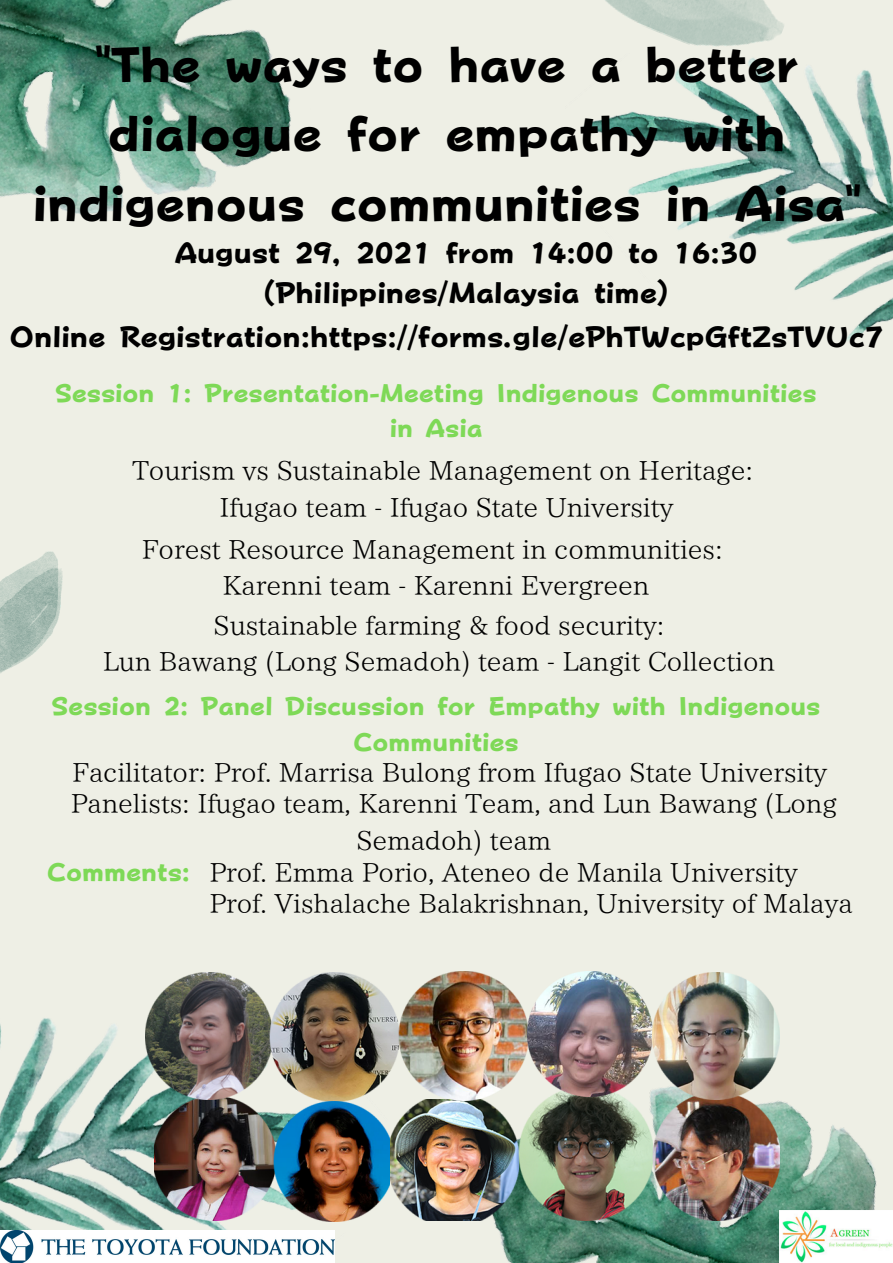
<style>
.page{position:relative;width:893px;height:1263px;background:#eeefe5}
.page>*{position:absolute;margin:0;border:0;box-sizing:border-box;transform-origin:0 0}
.t1{font:49.5px/69.2px "TEST Pop Happiness EB";color:#000;text-align:center}
.t2{font:29.25px/40.5px "TEST Pop Happiness EB";color:#000;text-align:center}
.t3{font:26.25px/36.6px "IP Aex Mincho";color:#000;text-align:center}
.t4{font:25.5px/35.5px "TEST Pop Happiness EB";color:#7ed957;text-align:center}
</style>
<div class="page">
<img style="left:581px;top:66px;width:312px;height:275px">
<img style="left:0;top:551px;width:62px;height:122px">
<img style="left:581px;top:0;width:223px;height:75px">
<img style="left:0;top:972px;width:335px;height:291px">
<img style="left:0;top:0;width:291px;height:215px">
<img style="left:423px;top:1101px;width:470px;height:162px">
<img style="left:779px;top:1211px;width:114px;height:52px">
<img style="left:155px;top:1099px;width:118px;height:121px">
<img style="left:146px;top:973px;width:124px;height:126px">
<img style="left:270px;top:972px;width:257px;height:129px">
<img style="left:389px;top:1099px;width:129px;height:121px">
<img style="left:273px;top:1101px;width:116px;height:121px">
<img style="left:518px;top:1086px;width:134px;height:134px">
<img style="left:527px;top:972px;width:125px;height:125px">
<img style="left:0;top:1230px;width:334px;height:33px">
<img style="left:652px;top:1100px;width:128px;height:120px">
<img style="left:652px;top:972px;width:128px;height:128px">
<p class="t1" style="left:33px;top:29px;width:829px">"The ways to have a better dialogue for empathy with indigenous communities in Aisa"</p>
<p class="t2" style="left:175px;top:231px;width:584px">August 29, 2021 from 14:00 to 16:30 (Philippines/Malaysia time)</p>
<p class="t2" style="left:9px;top:316px;width:875px">Online Registration:https://forms.gle/ePhTWcpGftZsTVUc7</p>
<p class="t4" style="left:55px;top:374px;width:763px">Session 1: Presentation-Meeting Indigenous Communities</p>
<p class="t4" style="left:390px;top:410px;width:94px">in Asia</p>
<p class="t3" style="left:133px;top:452px;width:622px">Tourism vs Sustainable Management on Heritage:</p>
<p class="t3" style="left:220px;top:488px;width:455px">Ifugao team - Ifugao State University</p>
<p class="t3" style="left:142px;top:530px;width:582px">Forest Resource Management in communities:</p>
<p class="t3" style="left:223px;top:567px;width:428px">Karenni team - Karenni Evergreen</p>
<p class="t3" style="left:214px;top:606px;width:452px">Sustainable farming &amp; food security:</p>
<p class="t3" style="left:103px;top:643px;width:674px">Lun Bawang (Long Semadoh) team - Langit Collection</p>
<p class="t4" style="left:52px;top:688px;width:770px">Session 2: Panel Discussion for Empathy with Indigenous<br>Communities</p>
<p class="t3" style="left:72px;top:754px;width:756px">Facilitator: Prof. Marrisa Bulong from Ifugao State University</p>
<p class="t3" style="left:71px;top:785px;width:767px">Panelists: Ifugao team, Karenni Team, and Lun Bawang (Long<br>Semadoh) team</p>
<p class="t4" style="left:47px;top:854px;width:144px">Comments:</p>
<p class="t3" style="left:209px;top:853px;width:590px">Prof. Emma Porio, Ateneo de Manila University</p>
<p class="t3" style="left:209px;top:885px;width:645px">Prof. Vishalache Balakrishnan, University of Malaya</p>
</div>
